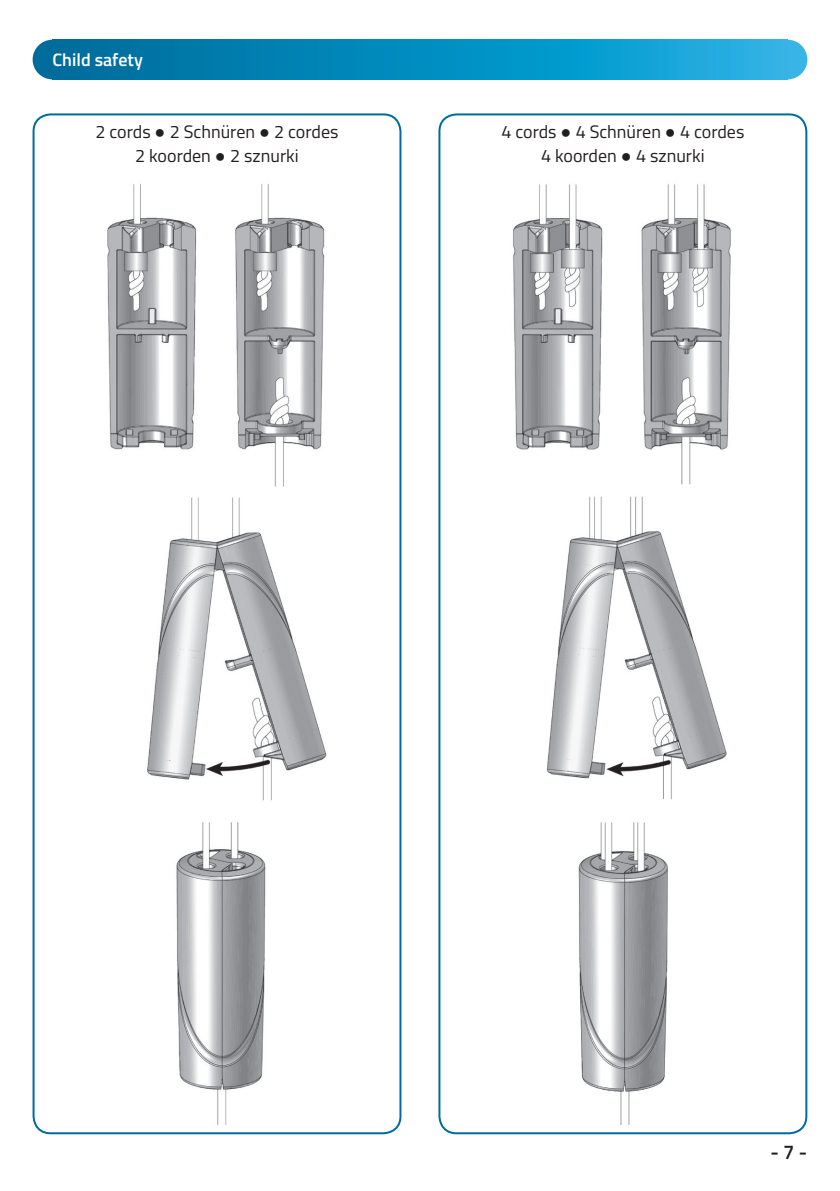
<style>
.page{position:relative;width:840px;height:1191px;background:#fff}
.page>*{position:absolute;margin:0;border:0;box-sizing:border-box;transform-origin:0 0}
.t1{font:600 20px "Titillium";color:#231f20}
.t2{font:18px/24px "Titillium";color:#231f20;text-align:center}
.t3{font:600 18px "Titillium";color:#fff}
.s1{font-family:"Arial"}
</style>
<div class="page">
<div style="left:33px;top:113px;width:368px;height:1021px;border:2px solid #006c9b;border-radius:17px"></div>
<div style="left:438px;top:113px;width:368px;height:1021px;border:2px solid #006c9b;border-radius:17px"></div>
<img style="left:107px;top:184px;width:220px;height:941px">
<img style="left:513px;top:184px;width:218px;height:941px">
<div style="left:33px;top:40px;width:39px;height:39px;background:#006c9b;border-radius:50%"></div>
<div style="left:767px;top:40px;width:39px;height:39px;background:#39b4e7;border-radius:50%"></div>
<svg style="left:57px;top:40px;width:725px;height:39px;background:#078dbf"></svg>
<p class="t3" style="left:52px;top:46px;width:92px">Child safety</p>
<p class="t2" style="left:95px;top:119px;width:244px">2 cords <span class="s1">●</span> 2 Schnüren <span class="s1">●</span> 2 cordes<br>2 koorden <span class="s1">●</span> 2 sznurki</p>
<p class="t2" style="left:501px;top:119px;width:244px">4 cords <span class="s1">●</span> 4 Schnüren <span class="s1">●</span> 4 cordes<br>4 koorden <span class="s1">●</span> 4 sznurki</p>
<p class="t1" style="left:770px;top:1137px;width:38px">- 7 -</p>
</div>
